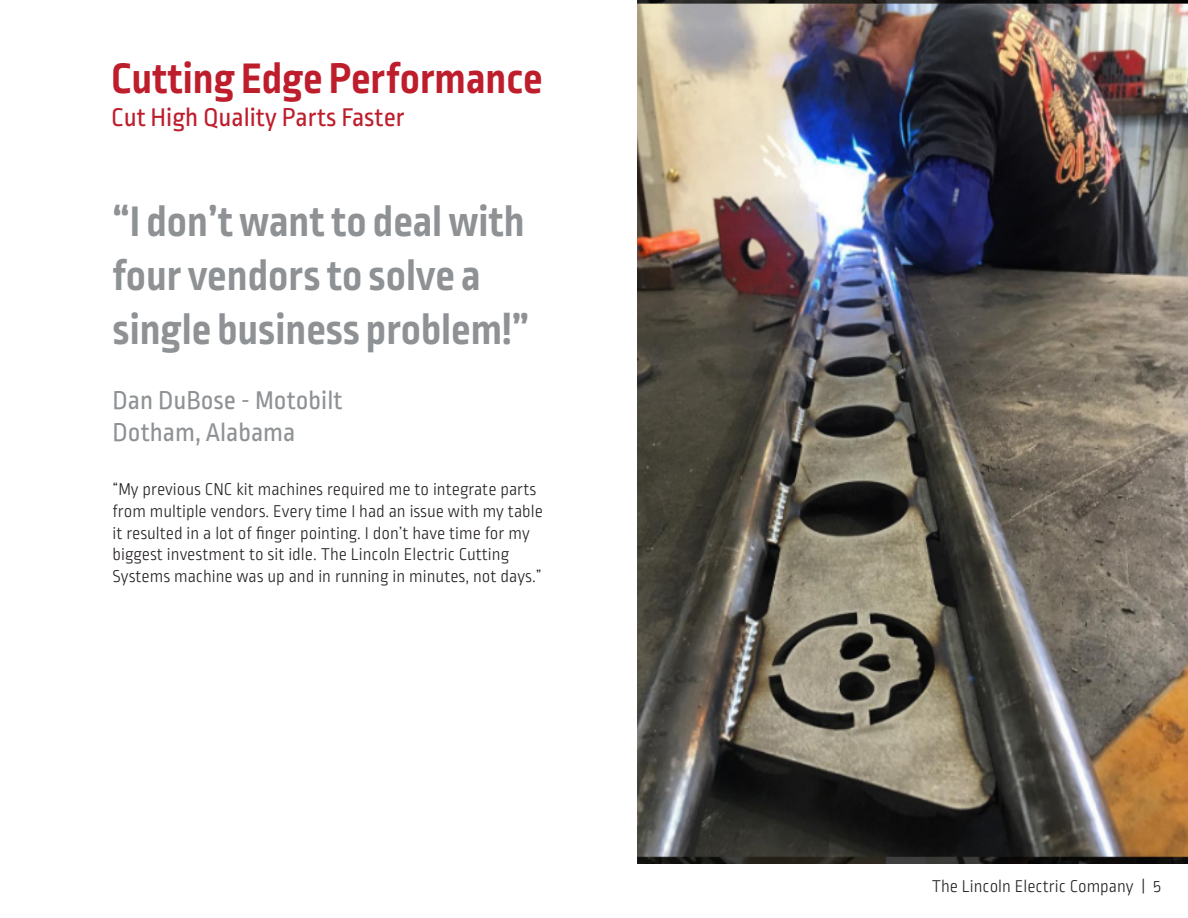
<style>
.page{position:relative;width:1188px;height:918px;background:#fff}
.page>*{position:absolute;margin:0;border:0;box-sizing:border-box;transform-origin:0 0}
.t1{font:700 45px/54px "Ropa Sans Pro";color:#8f9295}
.t2{font:700 45px "Ropa Sans Pro";color:#be1d2c}
.t3{font:27px "Ropa Sans Pro";color:#8f9295}
.t4{font:27px "Ropa Sans Pro";color:#be1d2c}
.t5{font:300 18px/21.6px "Ropa Sans Pro";color:#231f20}
</style>
<div class="page">
<img style="left:637px;top:0;width:551px;height:864px">
<p class="t2" style="left:111px;top:53px;width:433px">Cutting Edge Performance</p>
<p class="t4" style="left:111px;top:102px;width:295px">Cut High Quality Parts Faster</p>
<p class="t1" style="left:113px;top:197px;width:418px">“I don’t want to deal with four vendors to solve a single business problem!”</p>
<p class="t3" style="left:113px;top:386px;width:232px">Dan DuBose - Motobilt</p>
<p class="t3" style="left:113px;top:418px;width:184px">Dotham, Alabama</p>
<p class="t5" style="left:113px;top:480px;width:432px">“My previous CNC kit machines required me to integrate parts from multiple vendors. Every time I had an issue with my table</p>
<p class="t5" style="left:113px;top:523px;width:431px">it resulted in a lot of finger pointing. I don’t have time for my biggest investment to sit idle. The Lincoln Electric Cutting<br>Systems machine was up and in running in minutes, not days.”</p>
<p class="t5" style="left:932px;top:876px;width:231px">The Lincoln Electric Company | 5</p>
</div>
